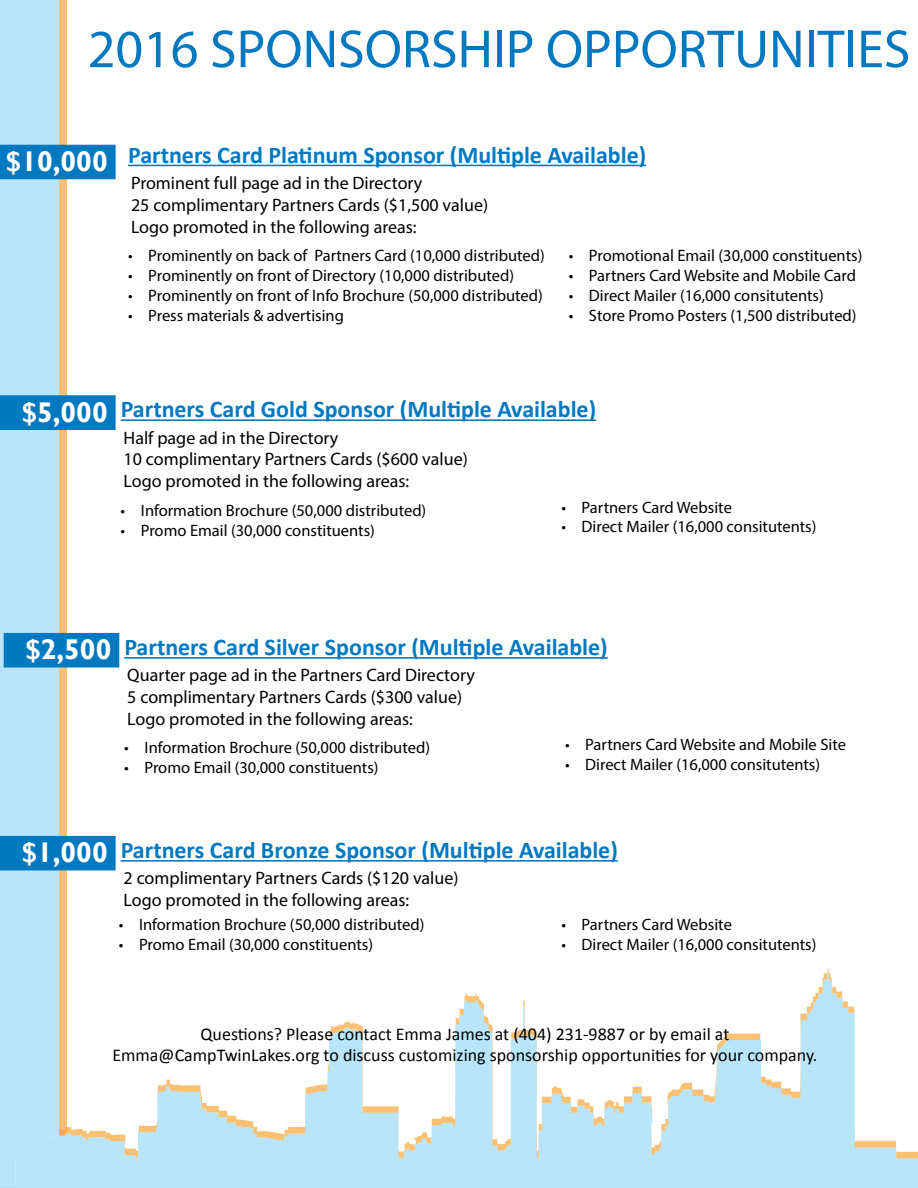
<style>
.page{position:relative;width:918px;height:1188px;background:#fff}
.page>*{position:absolute;margin:0;border:0;box-sizing:border-box;transform-origin:0 0}
.t1{font:54px "Myriad Pro";color:#0079c1}
.t2{font:700 28.5px "Gill Sans";color:#fff}
.t3{font:700 24px "Calibri";color:#0079c1}
.t4{font:18px/21.6px "Myriad Pro";color:#000}
.t5{font:18px/21.6px "Calibri";color:#000;text-align:center}
.t6{font:16.5px "Myriad Pro";color:#000}
.s1{font-family:"Gill Sans";font-size:28.5px;color:#fff}
</style>
<div class="page">
<svg style="left:58px;top:0;width:9px;height:974px;background:#f3c480"></svg>
<div style="left:0;top:0;width:58px;height:1188px;background:#b9e5fb"></div>
<img style="left:0;top:974px;width:918px;height:214px">
<hr style="left:121px;top:419px;width:475px;height:2px;background:#0079c1">
<div style="left:1px;top:396px;width:114px;height:33px;background:#0079c1"></div>
<div style="left:0;top:395px;width:116px;height:35px;border:2px solid #0079c1"></div>
<hr style="left:128px;top:165px;width:518px;height:1px;background:#0079c1">
<div style="left:1px;top:145px;width:114px;height:34px;background:#0079c1"></div>
<hr style="left:124px;top:657px;width:484px;height:2px;background:#0079c1">
<div style="left:4px;top:633px;width:115px;height:35px;background:#0079c1;border:2px solid #0079c1"></div>
<hr style="left:121px;top:860px;width:497px;height:2px;background:#0079c1">
<div style="left:1px;top:837px;width:114px;height:33px;background:#0079c1"></div>
<div style="left:0;top:836px;width:116px;height:34px;border:2px solid #0079c1"></div>
<h1 class="t1" style="left:88px;top:16px;width:824px">2016 SPONSORSHIP OPPORTUNITIES</h1>
<h2 class="t2" style="left:6px;top:144px;width:103px">$10,000</h2>
<h3 class="t3" style="left:128px;top:139px;width:520px">Partners Card Platinum Sponsor (Multiple Available)</h3>
<p class="t4" style="left:131px;top:172px;width:359px">Prominent full page ad in the Directory<br>25 complimentary Partners Cards ($1,500 value)<br>Logo promoted in the following areas:</p>
<p class="t6" style="left:128px;top:246px;width:418px">• Prominently on back of Partners Card (10,000 distributed)</p>
<p class="t6" style="left:128px;top:266px;width:388px">• Prominently on front of Directory (10,000 distributed)</p>
<p class="t6" style="left:128px;top:285px;width:416px">• Prominently on front of Info Brochure (50,000 distributed)</p>
<p class="t6" style="left:128px;top:305px;width:217px">• Press materials &amp; advertising</p>
<p class="t6" style="left:569px;top:246px;width:295px">• Promotional Email (30,000 constituents)</p>
<p class="t6" style="left:569px;top:266px;width:289px">• Partners Card Website and Mobile Card</p>
<p class="t6" style="left:569px;top:285px;width:257px">• Direct Mailer (16,000 consitutents)</p>
<p class="t6" style="left:569px;top:305px;width:289px">• Store Promo Posters (1,500 distributed)</p>
<h3 class="t3" style="left:22px;top:394px;width:576px"><span class="s1">$5,000</span> Partners Card Gold Sponsor (Multiple Available)</h3>
<p class="t4" style="left:124px;top:427px;width:346px">Half page ad in the Directory<br>10 complimentary Partners Cards ($600 value)<br>Logo promoted in the following areas:</p>
<p class="t6" style="left:121px;top:500px;width:307px">• Information Brochure (50,000 distributed)</p>
<p class="t6" style="left:121px;top:520px;width:256px">• Promo Email (30,000 constituents)</p>
<p class="t6" style="left:561px;top:497px;width:172px">• Partners Card Website</p>
<p class="t6" style="left:561px;top:517px;width:257px">• Direct Mailer (16,000 consitutents)</p>
<h3 class="t3" style="left:25px;top:632px;width:584px"><span class="s1">$2,500</span> Partners Card Silver Sponsor (Multiple Available)</h3>
<p class="t4" style="left:127px;top:664px;width:349px">Quarter page ad in the Partners Card Directory<br>5 complimentary Partners Cards ($300 value)<br>Logo promoted in the following areas:</p>
<p class="t6" style="left:124px;top:738px;width:307px">• Information Brochure (50,000 distributed)</p>
<p class="t6" style="left:124px;top:758px;width:256px">• Promo Email (30,000 constituents)</p>
<p class="t6" style="left:565px;top:735px;width:282px">• Partners Card Website and Mobile Site</p>
<p class="t6" style="left:565px;top:754px;width:257px">• Direct Mailer (16,000 consitutents)</p>
<h3 class="t3" style="left:22px;top:835px;width:598px"><span class="s1">$1,000</span> Partners Card Bronze Sponsor (Multiple Available)</h3>
<p class="t4" style="left:124px;top:867px;width:336px">2 complimentary Partners Cards ($120 value)<br>Logo promoted in the following areas:</p>
<p class="t6" style="left:119px;top:914px;width:307px">• Information Brochure (50,000 distributed)</p>
<p class="t6" style="left:119px;top:934px;width:256px">• Promo Email (30,000 constituents)</p>
<p class="t6" style="left:561px;top:914px;width:172px">• Partners Card Website</p>
<p class="t6" style="left:561px;top:934px;width:257px">• Direct Mailer (16,000 consitutents)</p>
<p class="t5" style="left:112px;top:1023px;width:707px">Questions? Please contact Emma James at (404) 231-9887 or by email at<br>Emma@CampTwinLakes.org to discuss customizing sponsorship opportunities for your company.</p>
</div>
